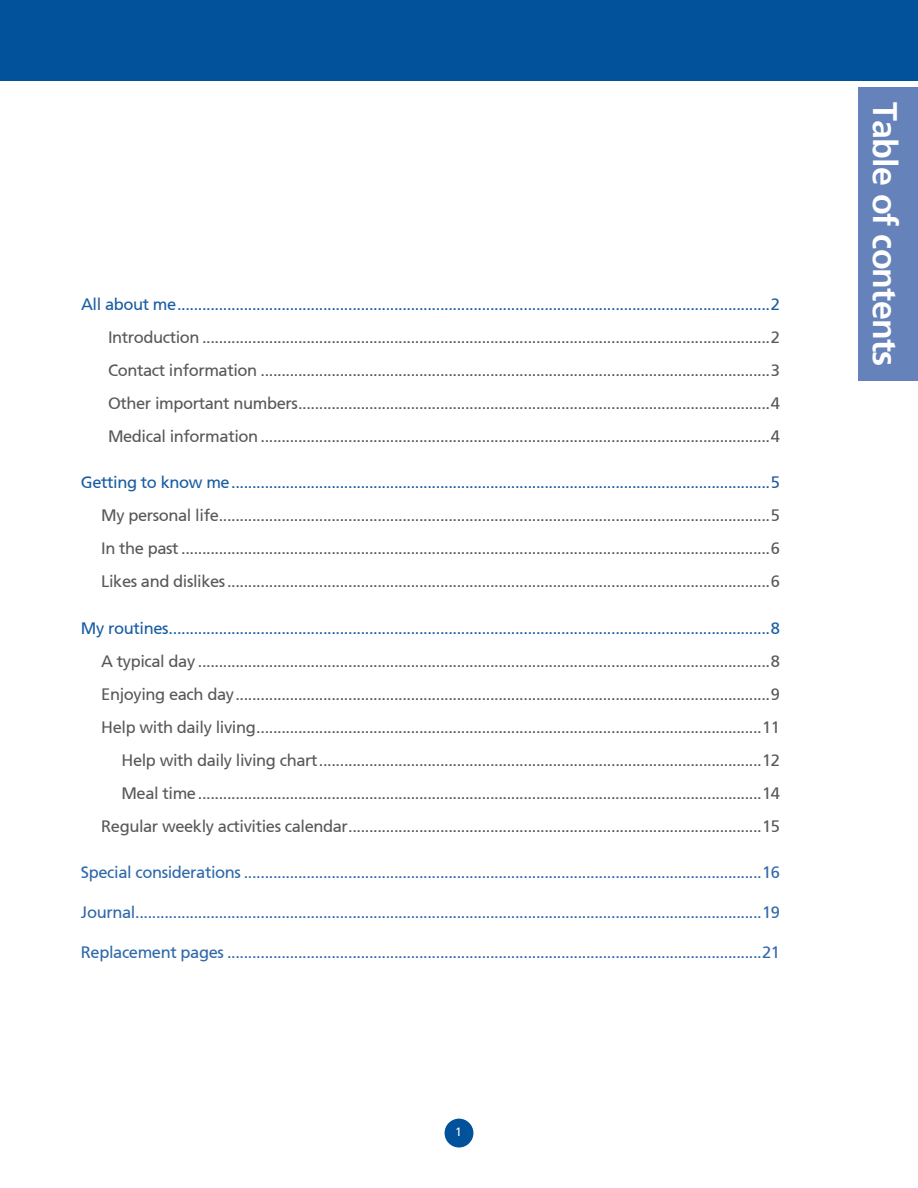
<style>
.page{position:relative;width:918px;height:1188px;background:#fff}
.page>*{position:absolute;margin:0;border:0;box-sizing:border-box;transform-origin:0 0}
.body_copy{font:700 33.9px "Frutiger 65";letter-spacing:-.025em;color:#fff}
.body_copy-2{font:16.5px "Frutiger 55 Roman";letter-spacing:-.025em;color:#57585a}
.body_copy-3{font:16.5px "Frutiger 55 Roman";letter-spacing:-.025em;color:#195ca2}
.body_copy-4{font:16.5px "Frutiger 55 Roman";letter-spacing:-.025em;color:#2e68aa}
.t1{font:12px "Frutiger 55 Roman";color:#fff}
</style>
<div class="page">
<div style="left:445px;top:1119px;width:28px;height:29px;background:#01529a;border-radius:50%"></div>
<div style="left:0;top:0;width:918px;height:81px;background:#01529a"></div>
<div style="left:858px;top:87px;width:60px;height:294px;background:#6582ba"></div>
<p class="body_copy-3" style="left:81px;top:295px;width:700px">All about me..............................................................................................................................................2</p>
<p class="body_copy-2" style="left:108px;top:328px;width:673px">Introduction ........................................................................................................................................2</p>
<p class="body_copy-2" style="left:108px;top:361px;width:673px">Contact information ..........................................................................................................................3</p>
<p class="body_copy-2" style="left:108px;top:394px;width:673px">Other important numbers.................................................................................................................4</p>
<p class="body_copy-2" style="left:108px;top:427px;width:673px">Medical information ..........................................................................................................................4</p>
<p class="body_copy-3" style="left:81px;top:473px;width:701px">Getting to know me.................................................................................................................................5</p>
<p class="body_copy-2" style="left:101px;top:506px;width:680px">My personal life....................................................................................................................................5</p>
<p class="body_copy-2" style="left:101px;top:539px;width:680px">In the past .............................................................................................................................................6</p>
<p class="body_copy-2" style="left:101px;top:572px;width:680px">Likes and dislikes..................................................................................................................................6</p>
<p class="body_copy-3" style="left:81px;top:619px;width:701px">My routines................................................................................................................................................8</p>
<p class="body_copy-2" style="left:101px;top:652px;width:680px">A typical day .........................................................................................................................................8</p>
<p class="body_copy-2" style="left:101px;top:685px;width:680px">Enjoying each day................................................................................................................................9</p>
<p class="body_copy-2" style="left:101px;top:718px;width:680px">Help with daily living.........................................................................................................................11</p>
<p class="body_copy-2" style="left:122px;top:751px;width:660px">Help with daily living chart..........................................................................................................12</p>
<p class="body_copy-2" style="left:122px;top:784px;width:660px">Meal time.......................................................................................................................................14</p>
<p class="body_copy-2" style="left:101px;top:817px;width:680px">Regular weekly activities calendar...................................................................................................15</p>
<p class="body_copy-4" style="left:81px;top:863px;width:701px">Special considerations ............................................................................................................................16</p>
<p class="body_copy-4" style="left:81px;top:903px;width:701px">Journal......................................................................................................................................................19</p>
<p class="body_copy-4" style="left:81px;top:943px;width:701px">Replacement pages ................................................................................................................................21</p>
<p class="t1" style="left:455px;top:1125px;width:8px">1</p>
<p class="body_copy" style="left:905px;top:102px;width:265px;rotate:90deg">Table of contents</p>
</div>
